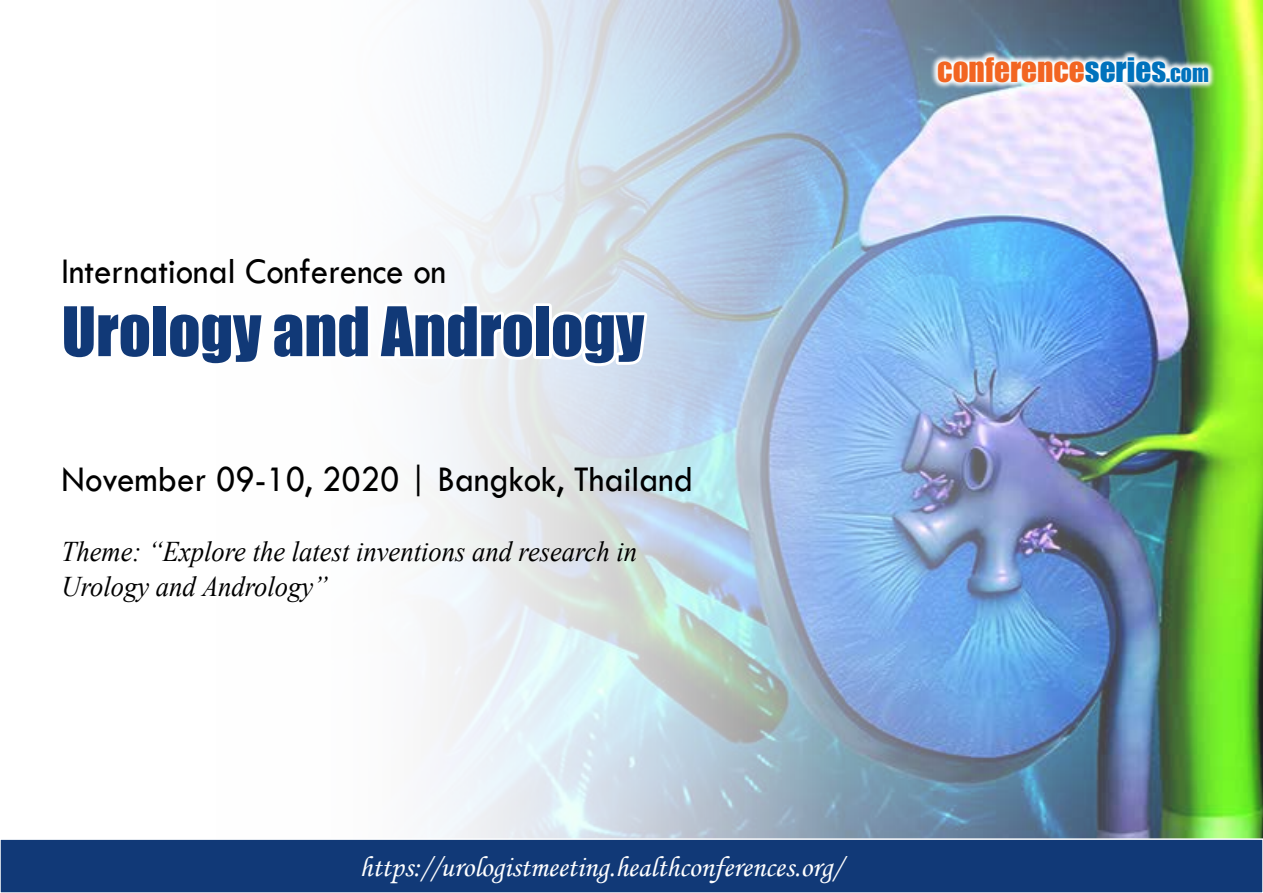
<style>
.page{position:relative;width:1263px;height:893px;background:#fff}
.page>*{position:absolute;margin:0;border:0;box-sizing:border-box;transform-origin:0 0}
.t1{font:63px "Impact";color:#113977}
.t2{font:37.5px "Tw Cen";color:#000;scale:.93 1}
.t3{font:31.2px "Impact";color:#f26522}
.t4{font:29.1px "Monotype Corsiva";color:#fff}
.t5{font:italic 28.5px/34.2px "Times New Roman";color:#000;scale:.93 1}
.s1{color:#0072bc}
.s2{font-size:21.9px;color:#0072bc}
</style>
<div class="page">
<img style="left:438px;top:0;width:825px;height:838px">
<svg style="left:930px;top:50px;width:286px;height:40px;fill:#f7f6f9"></svg>
<div style="left:0;top:838px;width:1263px;height:55px;background:#113977"></div>
<svg style="left:438px;top:262px;width:101px;height:136px"></svg>
<div style="left:533px;top:303px;width:19px;height:56px;border:6px solid #fff"></div>
<svg style="left:546px;top:307px;width:105px;height:91px"></svg>
<h2 class="t2" style="left:62px;top:249px;width:415px">International Conference on</h2>
<h1 class="t1" style="left:62px;top:283px;width:584px">Urology and Andrology</h1>
<h2 class="t2" style="left:62px;top:457px;width:680px">November 09-10, 2020 | Bangkok, Thailand</h2>
<p class="t5" style="left:62px;top:534px;width:620px">Theme: “Explore the latest inventions and research in<br>Urology and Andrology”</p>
<p class="t3" style="left:937px;top:46px;width:273px">conference<span class="s1">series</span><span class="s2">.com</span></p>
<p class="t4" style="left:360px;top:849px;width:484px">https://urologistmeeting.healthconferences.org/</p>
</div>
